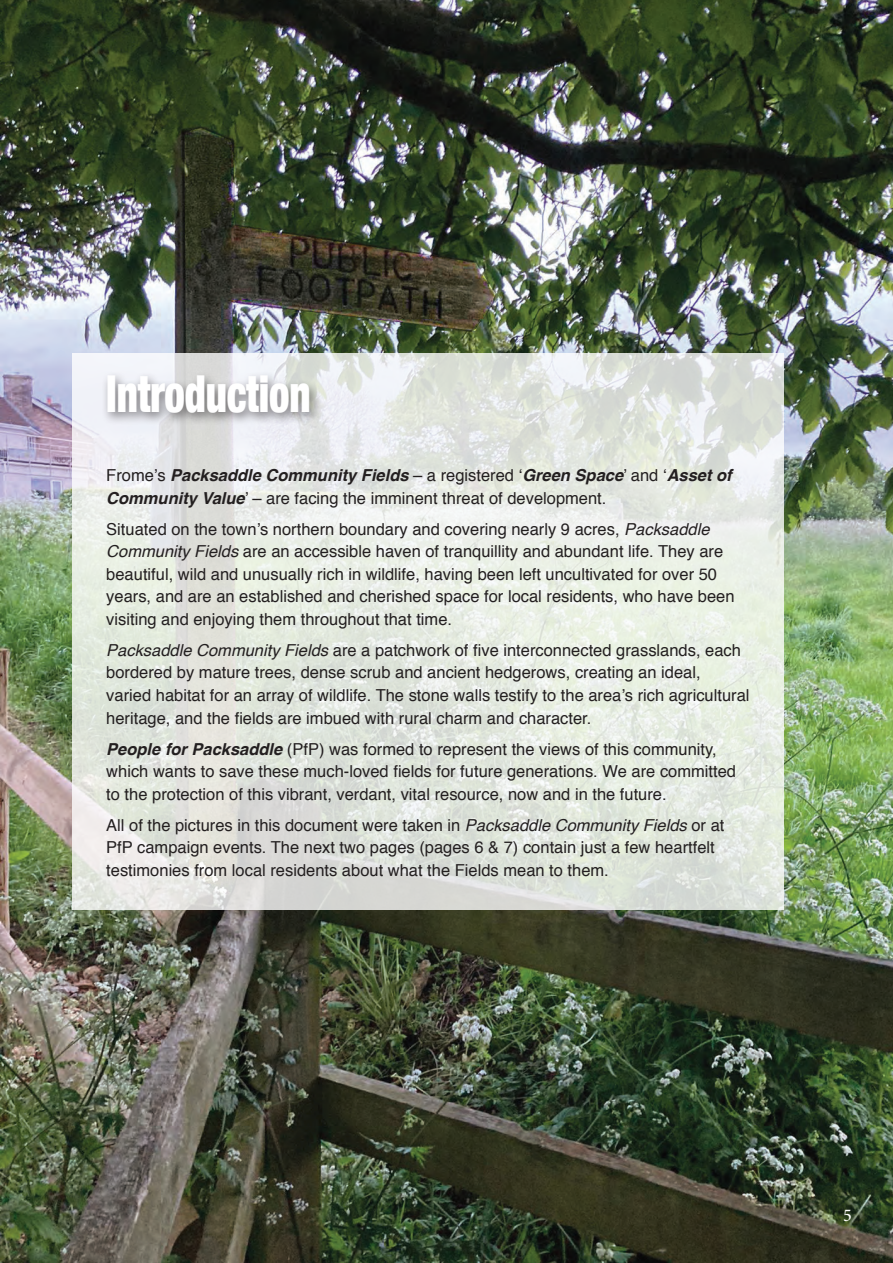
<style>
.page{position:relative;width:893px;height:1263px;background:#fff}
.page>*{position:absolute;margin:0;border:0;box-sizing:border-box;transform-origin:0 0}
.t1{font:900 condensed 51px "Helvetica Neue";letter-spacing:-.005em;color:#fff;scale:.8 1}
.t2{font:500 18px "Minion Pro";color:#fff}
.t3{font:16.5px/22.5px "Helvetica";color:#231f20}
.s1{font-weight:700;font-style:italic}
.s2{font-style:italic}
</style>
<div class="page">
<img style="left:0;top:0;width:893px;height:1263px">
<img style="left:72px;top:354px;width:712px;height:556px">
<div style="left:102px;top:371px;width:221px;height:55px;background:#231f20;opacity:.55"></div>
<h1 class="t1" style="left:106px;top:352px;width:257px">Introduction</h1>
<p class="t3" style="left:106px;top:465px;width:627px">Frome’s <span class="s1">Packsaddle Community Fields</span> – a registered ‘<span class="s1">Green Space</span>’ and ‘<span class="s1">Asset of<br>Community Value</span>’ – are facing the imminent threat of development.</p>
<p class="t3" style="left:106px;top:518px;width:630px">Situated on the town’s northern boundary and covering nearly 9 acres, <span class="s2">Packsaddle Community Fields</span> are an accessible haven of tranquillity and abundant life. They are beautiful, wild and unusually rich in wildlife, having been left uncultivated for over 50 years, and are an established and cherished space for local residents, who have been visiting and enjoying them throughout that time.</p>
<p class="t3" style="left:106px;top:639px;width:645px"><span class="s2">Packsaddle Community Fields</span> are a patchwork of five interconnected grasslands, each bordered by mature trees, dense scrub and ancient hedgerows, creating an ideal, varied habitat for an array of wildlife. The stone walls testify to the area’s rich agricultural heritage, and the fields are imbued with rural charm and character.</p>
<p class="t3" style="left:106px;top:738px;width:631px"><span class="s1">People for Packsaddle</span> (PfP) was formed to represent the views of this community, which wants to save these much-loved fields for future generations. We are committed to the protection of this vibrant, verdant, vital resource, now and in the future.</p>
<p class="t3" style="left:106px;top:814px;width:620px">All of the pictures in this document were taken in <span class="s2">Packsaddle Community Fields</span> or at<br>PfP campaign events. The next two pages (pages 6 &amp; 7) contain just a few heartfelt testimonies from local residents about what the Fields mean to them.</p>
<p class="t2" style="left:843px;top:1203px;width:10px">5</p>
</div>
